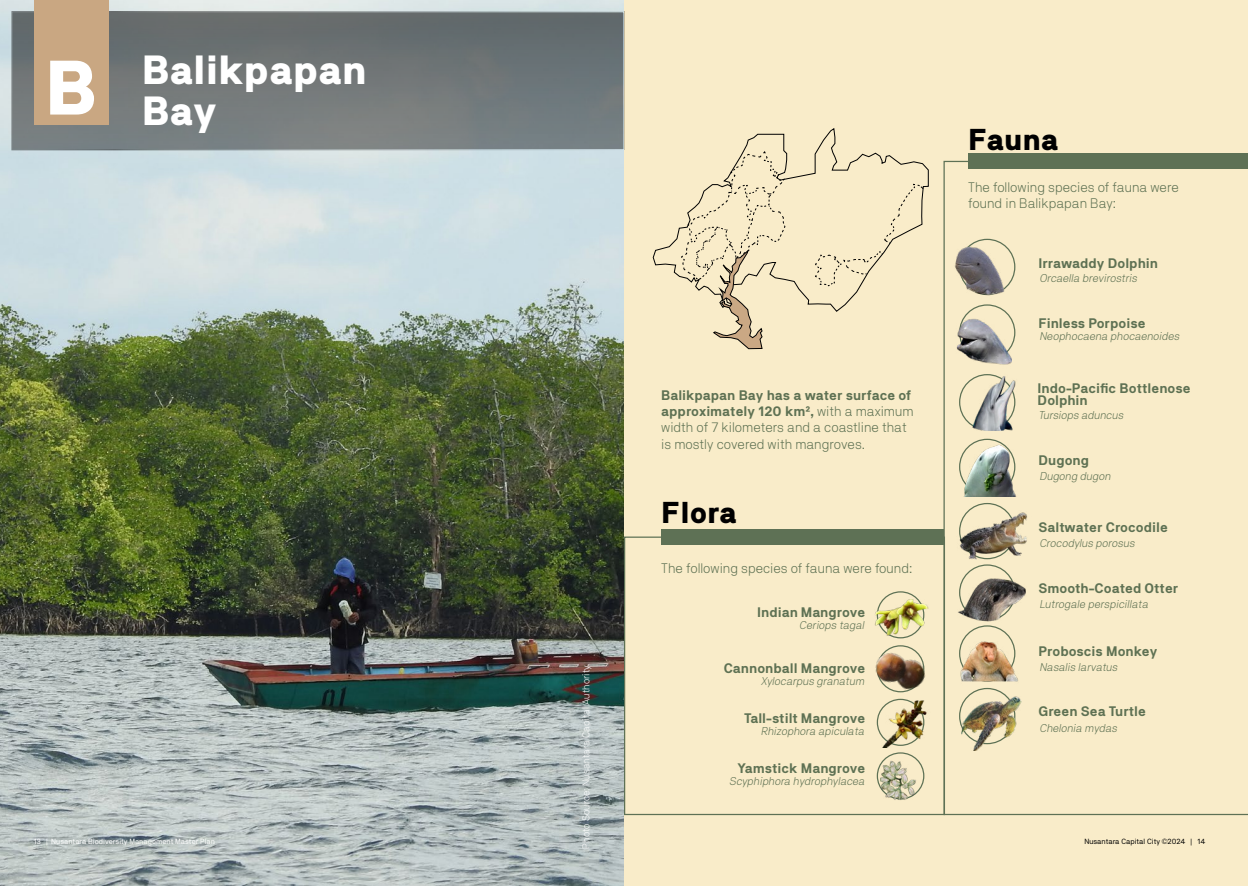
<style>
.page{position:relative;width:1248px;height:886px;background:#fff}
.page>*{position:absolute;margin:0;border:0;box-sizing:border-box;transform-origin:0 0}
.t1{font:40.5px/41.2px "NB Akademie Pro Black";color:#fff}
.t2{font:30px "NB Akademie Pro Black";color:#000}
.t3{font:13.75px/16.2px "NB Akademie Pro Bold";color:#5e7153}
.t4{font:13.75px/16.2px "NB Akademie Pro Light";color:#5e7153}
.t5{font:italic 11.25px "NB Akademie Pro Light";color:#5e7153}
.t6{font:10px "NB Akademie Pro Light";color:#fff}
.t7{font:7.5px "NB Akademie Pro Regular";color:#fff}
.t8{font:7.5px "NB Akademie Pro Regular";color:#000}
.s1{font-size:76.5px}
.s2{font-family:"NB Akademie Pro Light"}
</style>
<div class="page">
<img style="left:0;top:0;width:624px;height:886px">
<div style="left:624px;top:0;width:623px;height:885px;background:#f9ecc9"></div>
<svg style="left:652px;top:128px;width:276px;height:184px"></svg>
<svg style="left:815px;top:251px;width:67px;height:35px"></svg>
<svg style="left:884px;top:184px;width:39px;height:60px"></svg>
<svg style="left:681px;top:151px;width:104px;height:198px"></svg>
<div style="left:968px;top:153px;width:279px;height:16px;background:#5e7155"></div>
<svg style="left:943px;top:161px;width:304px;height:654px"></svg>
<img style="left:952px;top:244px;width:51px;height:54px">
<img style="left:969px;top:373px;width:48px;height:57px">
<img style="left:958px;top:444px;width:68px;height:53px">
<img style="left:946px;top:507px;width:86px;height:52px">
<img style="left:952px;top:310px;width:58px;height:63px">
<img style="left:960px;top:637px;width:57px;height:48px">
<img style="left:961px;top:696px;width:60px;height:55px">
<div style="left:661px;top:529px;width:282px;height:15px;background:#5e7155"></div>
<div style="left:624px;top:536px;width:320px;height:279px;border:1px solid #5e7155"></div>
<div style="left:876px;top:591px;width:48px;height:47px;border:1px solid #5e7155;border-radius:50%"></div>
<img style="left:874px;top:595px;width:54px;height:41px">
<img style="left:875px;top:646px;width:51px;height:47px">
<img style="left:876px;top:700px;width:51px;height:48px">
<div style="left:876px;top:752px;width:48px;height:47px;border:1px solid #5e7155;border-radius:50%"></div>
<img style="left:880px;top:761px;width:36px;height:39px">
<div style="left:12px;top:12px;width:612px;height:138px;background:linear-gradient(to bottom,#62696a,#7d8486)"></div>
<div style="left:34px;top:0;width:75px;height:124px;background:#c9a782"></div>
<img style="left:952px;top:564px;width:78px;height:67px">
<h1 class="t1" style="left:142px;top:48px;width:226px;text-indent:-97px"><span class="s1">B</span> Balikpapan<br>Bay</h1>
<h2 class="t2" style="left:968px;top:121px;width:92px">Fauna</h2>
<p class="t4" style="left:968px;top:179px;width:212px">The following species of fauna were found in Balikpapan Bay:</p>
<p class="t3" style="left:1038px;top:255px;width:121px">Irrawaddy Dolphin</p>
<p class="t5" style="left:1039px;top:272px;width:101px">Orcaella brevirostris</p>
<p class="t3" style="left:1038px;top:314px;width:108px">Finless Porpoise</p>
<p class="t5" style="left:1039px;top:329px;width:144px">Neophocaena phocaenoides</p>
<p class="t3" style="left:1037px;top:381px;width:154px;line-height:12px">Indo-Pacific Bottlenose<br>Dolphin</p>
<p class="t5" style="left:1038px;top:408px;width:88px">Tursiops aduncus</p>
<p class="t3" style="left:1038px;top:452px;width:52px">Dugong</p>
<p class="t5" style="left:1039px;top:470px;width:75px">Dugong dugon</p>
<p class="t3" style="left:1038px;top:519px;width:131px">Saltwater Crocodile</p>
<p class="t5" style="left:1039px;top:536px;width:99px">Crocodylus porosus</p>
<p class="t3" style="left:1038px;top:580px;width:141px">Smooth-Coated Otter</p>
<p class="t5" style="left:1039px;top:598px;width:112px">Lutrogale perspicillata</p>
<p class="t3" style="left:1038px;top:643px;width:120px">Proboscis Monkey</p>
<p class="t5" style="left:1039px;top:661px;width:82px">Nasalis larvatus</p>
<p class="t3" style="left:1038px;top:703px;width:109px">Green Sea Turtle</p>
<p class="t5" style="left:1039px;top:721px;width:81px">Chelonia mydas</p>
<p class="t3" style="left:661px;top:387px;width:254px">Balikpapan Bay has a water surface of approximately 120 km², <span class="s2">with a maximum</span></p>
<p class="t4" style="left:661px;top:419px;width:247px">width of 7 kilometers and a coastline that is mostly covered with mangroves.</p>
<h2 class="t2" style="left:661px;top:494px;width:77px">Flora</h2>
<p class="t4" style="left:661px;top:560px;width:252px">The following species of fauna were found:</p>
<p class="t3" style="left:757px;top:603px;width:110px">Indian Mangrove</p>
<p class="t5" style="left:799px;top:618px;width:69px">Ceriops tagal</p>
<p class="t3" style="left:723px;top:660px;width:143px">Cannonball Mangrove</p>
<p class="t5" style="left:760px;top:674px;width:107px">Xylocarpus granatum</p>
<p class="t3" style="left:744px;top:710px;width:123px">Tall-stilt Mangrove</p>
<p class="t5" style="left:760px;top:724px;width:107px">Rhizophora apiculata</p>
<p class="t3" style="left:737px;top:760px;width:129px">Yamstick Mangrove</p>
<p class="t5" style="left:729px;top:774px;width:139px">Scyphiphora hydrophylacea</p>
<p class="t6" style="left:580px;top:849px;width:185px;rotate:-90deg">Photo Source: Nusantara Capital Authority</p>
<p class="t7" style="left:34px;top:837px;width:183px">13 | Nusantara Biodiversity Management Master Plan</p>
<p class="t8" style="left:1084px;top:837px;width:122px">Nusantara Capital City ©2024 | 14</p>
</div>
